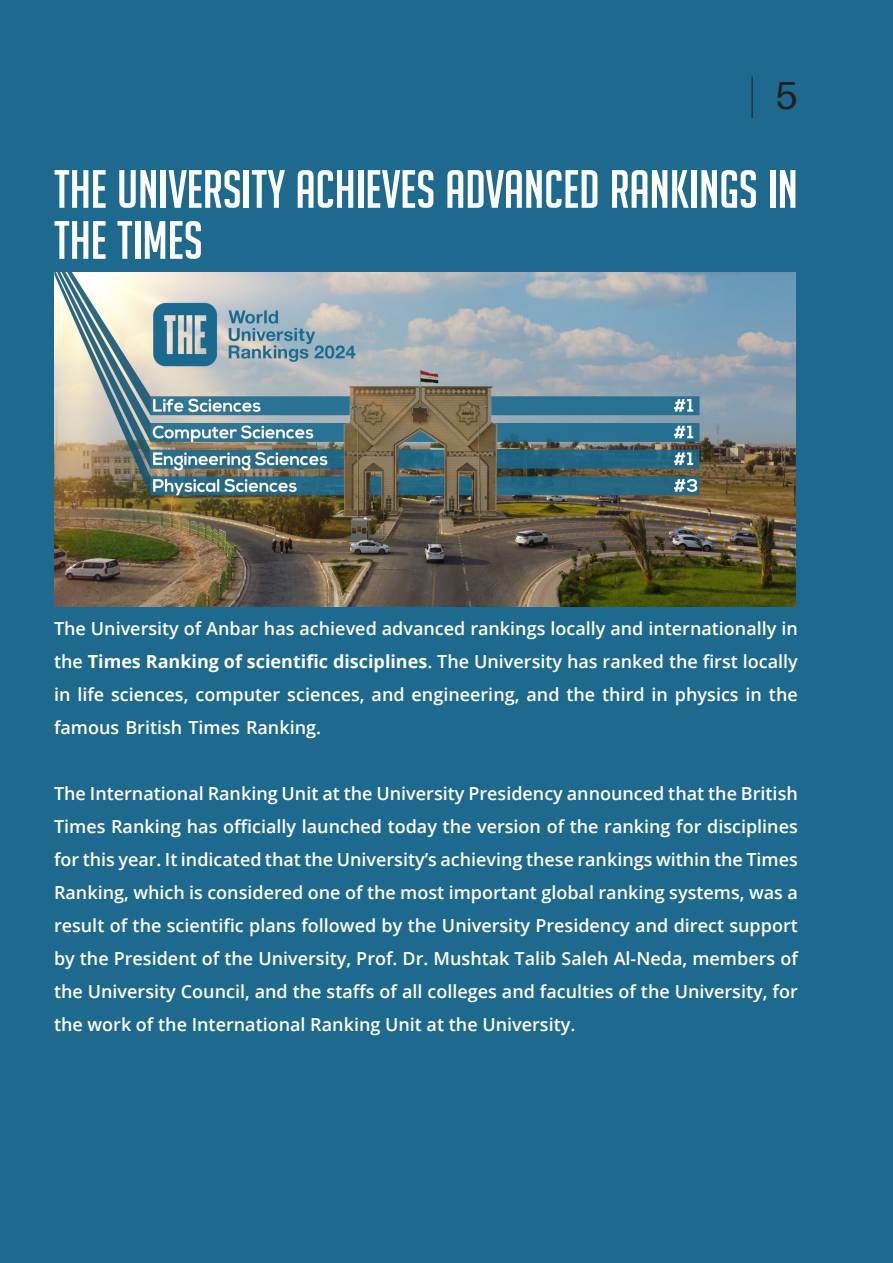
<style>
.page{position:relative;width:893px;height:1263px;background:#1e6a8e}
.page>*{position:absolute;margin:0;border:0;box-sizing:border-box;transform-origin:0 0}
.t1{font:52.5px/51px "Big Noodle Titling";color:#fff}
.t2{font:39px "Aileron";color:#231f20}
.t3{font:600 18px/33px "Open Sans";color:#fff;text-align:justify}
.s1{font-weight:700}
</style>
<div class="page">
<img style="left:54px;top:273px;width:741px;height:333px">
<hr style="left:752px;top:77px;width:1px;height:41px;background:#231f20">
<h2 class="t2" style="left:775px;top:74px;width:24px">5</h2>
<p class="t1" style="left:54px;top:164px;width:745px">THE UNIVERSITY ACHIEVES ADVANCED RANKINGS IN<br>THE TIMES</p>
<p class="t3" style="left:54px;top:611px;width:745px">The University of Anbar has achieved advanced rankings locally and internationally in the <span class="s1">Times Ranking of scientific disciplines</span>. The University has ranked the first locally in life sciences, computer sciences, and engineering, and the third in physics in the famous British Times Ranking.</p>
<p class="t3" style="left:54px;top:776px;width:745px">The International Ranking Unit at the University Presidency announced that the British Times Ranking has officially launched today the version of the ranking for disciplines for this year. It indicated that the University’s achieving these rankings within the Times Ranking, which is considered one of the most important global ranking systems, was a result of the scientific plans followed by the University Presidency and direct support by the President of the University, Prof. Dr. Mushtak Talib Saleh Al-Neda, members of the University Council, and the staffs of all colleges and faculties of the University, for the work of the International Ranking Unit at the University.</p>
</div>
